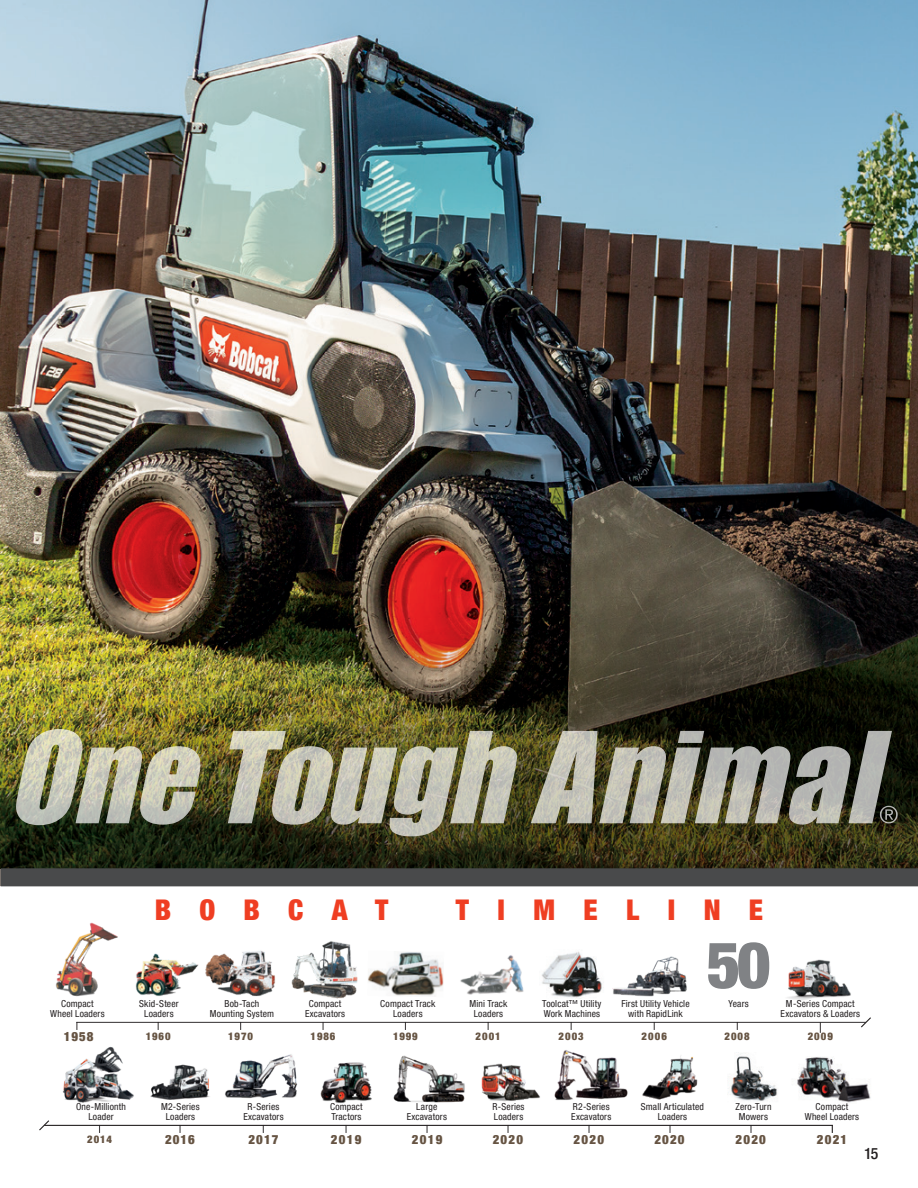
<style>
.page{position:relative;width:918px;height:1188px;background:#fff}
.page>*{position:absolute;margin:0;border:0;box-sizing:border-box;transform-origin:0 0}
.t1{font:900 condensed 64.5px "Helvetica Neue LT Pro";color:#808285}
.Heading{font:900 condensed 28.5px "Helvetica Neue LT Pro";letter-spacing:.995em;color:#ef3e22}
.t2{font:500 condensed 15.75px "Helvetica Neue LT Pro";color:#231f20}
.years{font:900 condensed 12.9px "Helvetica Neue LT Pro";letter-spacing:.095em;color:#665443}
.years-2{font:900 condensed 10.65px "Helvetica Neue LT Pro";letter-spacing:.095em;color:#665443}
.years-3{font:condensed 9.6px/10.2px "Helvetica Neue LT Pro";letter-spacing:.015em;color:#231f20;text-align:center}
</style>
<div class="page">
<img style="left:797px;top:1057px;width:74px;height:46px">
<img style="left:1px;top:0;width:917px;height:512px">
<img style="left:0;top:512px;width:918px;height:374px">
<img style="left:56px;top:922px;width:62px;height:75px">
<img style="left:542px;top:951px;width:62px;height:48px">
<img style="left:368px;top:952px;width:76px;height:44px">
<img style="left:460px;top:955px;width:64px;height:40px">
<img style="left:291px;top:941px;width:67px;height:58px">
<img style="left:135px;top:953px;width:64px;height:43px">
<img style="left:205px;top:950px;width:70px;height:47px">
<hr style="left:76px;top:1022px;width:790px;height:1px;background:#231f20">
<svg style="left:860px;top:1017px;width:11px;height:11px"></svg>
<img style="left:612px;top:956px;width:75px;height:41px">
<img style="left:728px;top:1053px;width:49px;height:48px">
<img style="left:63px;top:1046px;width:71px;height:57px">
<img style="left:150px;top:1064px;width:60px;height:36px">
<img style="left:787px;top:959px;width:64px;height:41px">
<img style="left:225px;top:1054px;width:73px;height:45px">
<hr style="left:44px;top:1125px;width:789px;height:1px;background:#231f20">
<svg style="left:179px;top:1126px;width:2px;height:7px"></svg>
<svg style="left:345px;top:1126px;width:2px;height:7px"></svg>
<svg style="left:426px;top:1126px;width:2px;height:7px"></svg>
<svg style="left:507px;top:1126px;width:2px;height:7px"></svg>
<svg style="left:588px;top:1126px;width:2px;height:7px"></svg>
<svg style="left:669px;top:1126px;width:2px;height:7px"></svg>
<svg style="left:750px;top:1126px;width:2px;height:7px"></svg>
<img style="left:320px;top:1062px;width:52px;height:41px">
<img style="left:481px;top:1063px;width:59px;height:39px">
<img style="left:554px;top:1050px;width:74px;height:50px">
<img style="left:642px;top:1056px;width:56px;height:44px">
<svg style="left:39px;top:1120px;width:11px;height:11px"></svg>
<img style="left:393px;top:1055px;width:72px;height:48px">
<div style="left:1px;top:868px;width:917px;height:18px;background:#494a4b"></div>
<img style="left:16px;top:729px;width:185px;height:96px">
<img style="left:228px;top:731px;width:289px;height:105px">
<svg style="left:531px;top:731px;width:367px;height:94px;background:#808072"></svg>
<p class="years-3" style="left:50px;top:998px;width:56px">Compact<br>Wheel Loaders</p>
<p class="years" style="left:64px;top:1029px;width:31px">1958</p>
<p class="Heading" style="left:155px;top:893px;width:235px">BOBCAT</p>
<p class="Heading" style="left:456px;top:893px;width:309px">TIMELINE</p>
<p class="years-3" style="left:139px;top:998px;width:41px">Skid-Steer<br>Loaders</p>
<p class="years-3" style="left:210px;top:998px;width:66px">Bob-Tach<br>Mounting System</p>
<p class="years-3" style="left:305px;top:998px;width:42px">Compact<br>Excavators</p>
<p class="years-3" style="left:380px;top:998px;width:57px">Compact Track<br>Loaders</p>
<p class="years-3" style="left:469px;top:998px;width:40px">Mini Track<br>Loaders</p>
<p class="years-3" style="left:542px;top:998px;width:61px;text-align:left">Toolcat™ Utility<br>Work Machines</p>
<p class="years-3" style="left:621px;top:998px;width:70px">First Utility Vehicle with RapidLink</p>
<p class="t1" style="left:707px;top:927px;width:65px">50</p>
<p class="years-3" style="left:729px;top:998px;width:22px">Years</p>
<p class="years-3" style="left:781px;top:998px;width:81px">M-Series Compact<br>Excavators &amp; Loaders</p>
<p class="years-2" style="left:146px;top:1030px;width:26px">1960</p>
<p class="years-2" style="left:228px;top:1030px;width:26px">1970</p>
<p class="years-2" style="left:311px;top:1030px;width:26px">1986</p>
<p class="years-2" style="left:393px;top:1030px;width:26px">1999</p>
<p class="years-2" style="left:475px;top:1030px;width:27px">2001</p>
<p class="years-2" style="left:559px;top:1030px;width:27px">2003</p>
<p class="years-2" style="left:642px;top:1030px;width:27px">2006</p>
<p class="years-2" style="left:724px;top:1030px;width:27px">2008</p>
<p class="years-2" style="left:808px;top:1030px;width:27px">2009</p>
<p class="years-3" style="left:76px;top:1101px;width:51px">One-Millionth<br>Loader</p>
<p class="years-3" style="left:161px;top:1101px;width:40px">M2-Series<br>Loaders</p>
<p class="years-3" style="left:243px;top:1101px;width:42px">R-Series<br>Excavators</p>
<p class="years-3" style="left:330px;top:1101px;width:34px;text-align:left">Compact<br>Tractors</p>
<p class="years-3" style="left:407px;top:1101px;width:42px">Large<br>Excavators</p>
<p class="years-3" style="left:493px;top:1101px;width:33px;text-align:left">R-Series<br>Loaders</p>
<p class="years-3" style="left:571px;top:1101px;width:42px;text-align:left">R2-Series<br>Excavators</p>
<p class="years-3" style="left:641px;top:1101px;width:64px">Small Articulated<br>Loaders</p>
<p class="years-3" style="left:735px;top:1101px;width:38px">Zero-Turn<br>Mowers</p>
<p class="years-3" style="left:805px;top:1101px;width:56px">Compact<br>Wheel Loaders</p>
<p class="years-2" style="left:87px;top:1133px;width:26px">2014</p>
<p class="years" style="left:165px;top:1132px;width:31px">2016</p>
<p class="years" style="left:248px;top:1132px;width:32px">2017</p>
<p class="years" style="left:331px;top:1132px;width:32px">2019</p>
<p class="years" style="left:412px;top:1132px;width:32px">2019</p>
<p class="years" style="left:493px;top:1132px;width:32px">2020</p>
<p class="years" style="left:574px;top:1132px;width:32px">2020</p>
<p class="years" style="left:655px;top:1132px;width:32px">2020</p>
<p class="years" style="left:736px;top:1132px;width:32px">2020</p>
<p class="years" style="left:817px;top:1132px;width:32px">2021</p>
<h3 class="t2" style="left:864px;top:1144px;width:16px">15</h3>
</div>
